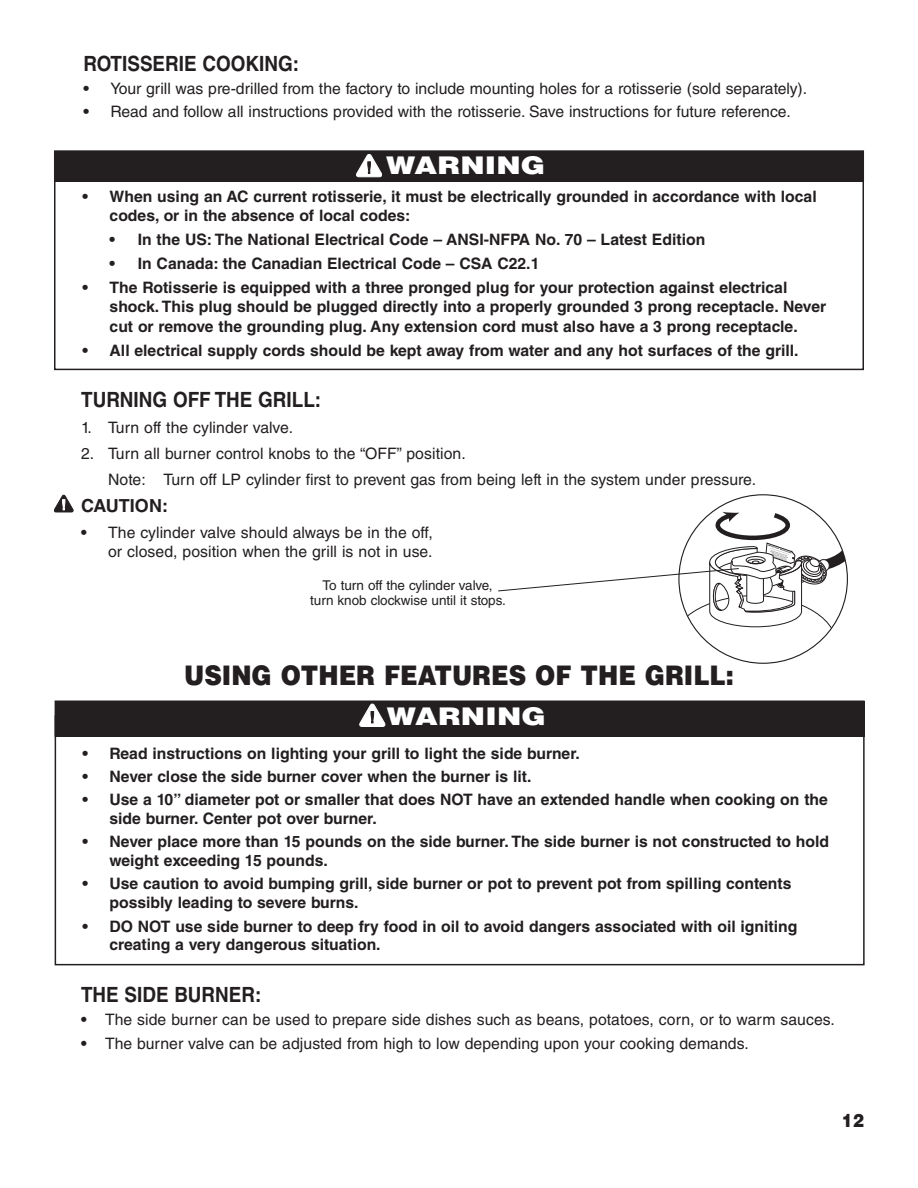
<style>
.page{position:relative;width:918px;height:1188px;background:#fff}
.page>*{position:absolute;margin:0;border:0;box-sizing:border-box;transform-origin:0 0}
.t1{font:900 27px "Helvetica LT Std";color:#231f20;scale:.9 1}
.t2{font:900 24.3px "Helvetica LT Std";letter-spacing:.005em;color:#fff;scale:1.2 1}
.t3{font:700 21px "Helvetica LT Std";color:#231f20;scale:.9 1}
.t4{font:900 18.3px "Helvetica LT Std";color:#231f20;scale:.9 1}
.t5{font:700 18px "Helvetica LT Std";letter-spacing:.005em;color:#231f20}
.t6{font:700 15.75px/18.9px "Helvetica LT Std";color:#231f20}
.t7{font:15.75px/26.2px "Helvetica LT Std";letter-spacing:.005em;color:#231f20}
.t8{font:13.5px/15px "Helvetica LT Std";letter-spacing:-.005em;color:#231f20;text-align:center}
.s1{font-weight:700}
</style>
<div class="page">
<div style="left:54px;top:171px;width:810px;height:199px;border:2px solid #231f20"></div>
<svg style="left:498px;top:495px;width:349px;height:168px"></svg>
<svg style="left:54px;top:495px;width:19px;height:17px"></svg>
<div style="left:54px;top:151px;width:810px;height:31px;background:#231f20"></div>
<div style="left:54px;top:150px;width:810px;height:32px;border:1px solid #231f20"></div>
<svg style="left:356px;top:154px;width:26px;height:23px"></svg>
<div style="left:55px;top:701px;width:809px;height:35px;background:#231f20"></div>
<div style="left:55px;top:701px;width:810px;height:36px;border:1px solid #231f20"></div>
<svg style="left:359px;top:704px;width:26px;height:23px"></svg>
<h3 class="t3" style="left:83px;top:56px;width:241px">ROTISSERIE COOKING:</h3>
<p class="t7" style="left:83px;top:77px;width:725px"><span class="s1">•</span> Your grill was pre-drilled from the factory to include mounting holes for a rotisserie (sold separately).</p>
<p class="t7" style="left:83px;top:100px;width:709px"><span class="s1">•</span> Read and follow all instructions provided with the rotisserie. Save instructions for future reference.</p>
<h2 class="t2" style="left:386px;top:157px;width:134px">WARNING</h2>
<p class="t6" style="left:110px;top:188px;width:709px;line-height:19.5px;text-indent:-27px">• When using an AC current rotisserie, it must be electrically grounded in accordance with local codes, or in the absence of local codes:</p>
<p class="t6" style="left:110px;top:232px;width:597px">• In the US: The National Electrical Code – ANSI-NFPA No. 70 – Latest Edition</p>
<p class="t6" style="left:110px;top:256px;width:431px">• In Canada: the Canadian Electrical Code – CSA C22.1</p>
<p class="t6" style="left:110px;top:279px;width:718px;line-height:19.5px;text-indent:-27px">• The Rotisserie is equipped with a three pronged plug for your protection against electrical shock. This plug should be plugged directly into a properly grounded 3 prong receptacle. Never cut or remove the grounding plug. Any extension cord must also have a 3 prong receptacle.</p>
<p class="t6" style="left:83px;top:342px;width:717px">• All electrical supply cords should be kept away from water and any hot surfaces of the grill.</p>
<h3 class="t3" style="left:81px;top:392px;width:268px">TURNING OFF THE GRILL:</h3>
<p class="t7" style="left:81px;top:416px;width:213px">1. Turn off the cylinder valve.</p>
<p class="t7" style="left:108px;top:442px;width:650px;text-indent:-27px">2. Turn all burner control knobs to the “OFF” position.<br>Note: Turn off LP cylinder first to prevent gas from being left in the system under pressure.</p>
<p class="t5" style="left:81px;top:499px;width:88px">CAUTION:</p>
<p class="t7" style="left:81px;top:524px;width:353px;line-height:19.5px;text-align:right"><span class="s1">•</span> The cylinder valve should always be in the off, or closed, position when the grill is not in use.</p>
<p class="t8" style="left:310px;top:579px;width:197px">To turn off the cylinder valve, turn knob clockwise until it stops.</p>
<h1 class="t1" style="left:184px;top:665px;width:612px">USING OTHER FEATURES OF THE GRILL:</h1>
<h2 class="t2" style="left:387px;top:708px;width:134px">WARNING</h2>
<p class="t6" style="left:82px;top:745px;width:499px">• Read instructions on lighting your grill to light the side burner.</p>
<p class="t6" style="left:82px;top:769px;width:450px">• Never close the side burner cover when the burner is lit.</p>
<p class="t6" style="left:110px;top:792px;width:720px;text-indent:-27px">• Use a 10” diameter pot or smaller that does NOT have an extended handle when cooking on the side burner. Center pot over burner.</p>
<p class="t6" style="left:110px;top:834px;width:721px;text-indent:-27px">• Never place more than 15 pounds on the side burner. The side burner is not constructed to hold weight exceeding 15 pounds.</p>
<p class="t6" style="left:110px;top:876px;width:684px;text-indent:-27px">• Use caution to avoid bumping grill, side burner or pot to prevent pot from spilling contents possibly leading to severe burns.</p>
<p class="t6" style="left:110px;top:918px;width:689px;text-indent:-27px">• DO NOT use side burner to deep fry food in oil to avoid dangers associated with oil igniting creating a very dangerous situation.</p>
<h3 class="t3" style="left:81px;top:987px;width:202px">THE SIDE BURNER:</h3>
<p class="t7" style="left:81px;top:1009px;width:755px"><span class="s1">•</span> The side burner can be used to prepare side dishes such as beans, potatoes, corn, or to warm sauces.</p>
<p class="t7" style="left:81px;top:1032px;width:669px"><span class="s1">•</span> The burner valve can be adjusted from high to low depending upon your cooking demands.</p>
<p class="t4" style="left:842px;top:1114px;width:26px">12</p>
</div>
